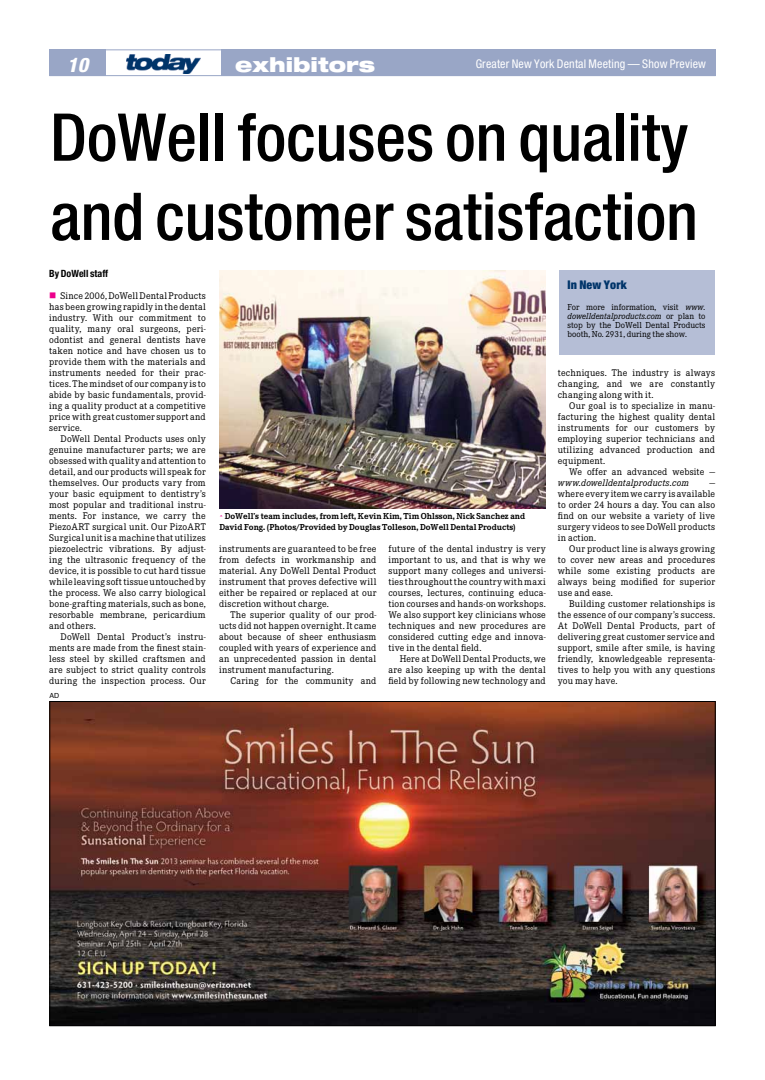
<style>
.page{position:relative;width:765px;height:1080px;background:#fff}
.page>*{position:absolute;margin:0;border:0;box-sizing:border-box;transform-origin:0 0}
.t1{font:500 condensed 66px/79.2px "Helvetica Neue";color:#000}
.t2{font:900 expanded 20px "Helvetica Neue";color:#fff}
.t3{font:italic 800 condensed 20px "Helvetica Neue";color:#fff}
.t4{font:condensed 12px "Helvetica Neue";letter-spacing:.015em;color:#fff}
.t5{font:900 condensed 12px "Helvetica Neue";letter-spacing:.01em;color:#003469}
.t6{font:10px/11px "Corporate E";letter-spacing:.02em;color:#000;text-align:justify}
.t7{font:italic 10px "Corporate E";letter-spacing:.01em;color:#000}
.t8{font:700 condensed 10px "Helvetica Neue";color:#000}
.t9{font:700 9px/10.8px "Corporate E";color:#000}
.t10{font:9px/9px "Corporate E";color:#000;text-align:justify}
.t11{font:7px "Helvetica";color:#000}
.s1{color:#ec008c}
.s2{font-style:italic}
</style>
<div class="page">
<div style="left:49px;top:49px;width:666px;height:27px;border:1px solid #99a6c6"></div>
<div style="left:221px;top:50px;width:495px;height:26px;background:#99a6c6"></div>
<div style="left:50px;top:50px;width:56px;height:26px;background:#99a6c6"></div>
<img style="left:127px;top:54px;width:73px;height:20px">
<img style="left:52px;top:703px;width:662px;height:321px">
<div style="left:559px;top:270px;width:156px;height:84px;background:#b5bed6"></div>
<img style="left:219px;top:270px;width:327px;height:238px">
<h2 class="t3" style="left:67px;top:53px;width:23px">10</h2>
<h2 class="t2" style="left:235px;top:52px;width:141px">exhibitors</h2>
<p class="t4" style="left:476px;top:57px;width:232px">Greater New York Dental Meeting — Show Preview</p>
<h1 class="t1" style="left:50px;top:97px;width:649px">DoWell focuses on quality and customer satisfaction</h1>
<p class="t8" style="left:49px;top:268px;width:61px">By DoWell staff</p>
<p class="t6" style="left:49px;top:291px;width:158px"><span class="s1">■</span> Since 2006, DoWell Dental Products has been growing rapidly in the dental industry. With our commitment to quality, many oral surgeons, peri&shy;odontist and general dentists have taken notice and have chosen us to provide them with the materials and instruments needed for their prac&shy;tices. The mindset of our company is to abide by basic fundamentals, provid&shy;ing a quality product at a competitive price with great customer support and service.</p>
<p class="t6" style="left:49px;top:434px;width:158px;text-indent:11px">DoWell Dental Products uses only genuine manufacturer parts; we are obsessed with quality and attention to detail, and our products will speak for themselves. Our products vary from your basic equipment to dentistry’s most popular and traditional instru&shy;ments. For instance, we carry the PiezoART surgical unit. Our PizoART Surgical unit is a machine that utilizes piezoelectric vibrations. By adjust&shy;ing the ultrasonic frequency of the device, it is possible to cut hard tissue while leaving soft tissue untouched by the process. We also carry biological bone-grafting materials, such as bone, resorbable membrane, pericardium and others.</p>
<p class="t6" style="left:49px;top:632px;width:158px;text-indent:11px">DoWell Dental Product’s instru&shy;ments are made from the finest stain&shy;less steel by skilled craftsmen and are subject to strict quality controls during the inspection process. Our</p>
<p class="t5" style="left:568px;top:277px;width:61px">In New York</p>
<p class="t10" style="left:568px;top:302px;width:139px">For more information, visit <span class="s2">www. dowelldentalproducts.com</span> or plan to stop by the DoWell Dental Products booth, No. 2931, during the show.</p>
<p class="t6" style="left:558px;top:368px;width:159px">techniques. The industry is always changing, and we are constantly changing along with it.</p>
<p class="t6" style="left:558px;top:401px;width:159px;text-indent:11px">Our goal is to specialize in manu&shy;facturing the highest quality dental instruments for our customers by employing superior technicians and utilizing advanced production and equipment.</p>
<p class="t6" style="left:569px;top:467px;width:148px">We offer an advanced website —</p>
<p class="t7" style="left:558px;top:477px;width:133px">www.dowelldentalproducts.com</p>
<p class="t6" style="left:558px;top:478px;width:159px;text-indent:152px">— where every item we carry is available to order 24 hours a day. You can also find on our website a variety of live surgery videos to see DoWell products in action.</p>
<p class="t6" style="left:558px;top:544px;width:159px;text-indent:11px">Our product line is always growing to cover new areas and procedures while some existing products are always being modified for superior use and ease.</p>
<p class="t6" style="left:558px;top:599px;width:159px;text-indent:11px">Building customer relationships is the essence of our company’s success.<br>At DoWell Dental Products, part of delivering great customer service and support, smile after smile, is having friendly, knowledgeable representa&shy;tives to help you with any questions you may have.</p>
<p class="t9" style="left:219px;top:511px;width:307px;text-indent:5px">DoWell’s team includes, from left, Kevin Kim, Tim Ohlsson, Nick Sanchez and<br>David Fong. (Photos/Provided by Douglas Tolleson, DoWell Dental Products)</p>
<p class="t6" style="left:388px;top:544px;width:159px">future of the dental industry is very important to us, and that is why we support many colleges and universi&shy;ties throughout the country with maxi courses, lectures, continuing educa&shy;tion courses and hands-on workshops.<br>We also support key clinicians whose techniques and new procedures are considered cutting edge and innova&shy;tive in the dental field.</p>
<p class="t6" style="left:388px;top:654px;width:159px;text-indent:11px">Here at DoWell Dental Products, we are also keeping up with the dental field by following new technology and</p>
<p class="t6" style="left:219px;top:544px;width:159px">instruments are guaranteed to be free from defects in workmanship and material. Any DoWell Dental Product instrument that proves defective will either be repaired or replaced at our discretion without charge.</p>
<p class="t6" style="left:219px;top:610px;width:159px;text-indent:11px">The superior quality of our prod&shy;ucts did not happen overnight. It came about because of sheer enthusiasm coupled with years of experience and an unprecedented passion in dental instrument manufacturing.</p>
<p class="t6" style="left:230px;top:676px;width:148px">Caring for the community and</p>
<p class="t11" style="left:49px;top:690px;width:11px">AD</p>
</div>
